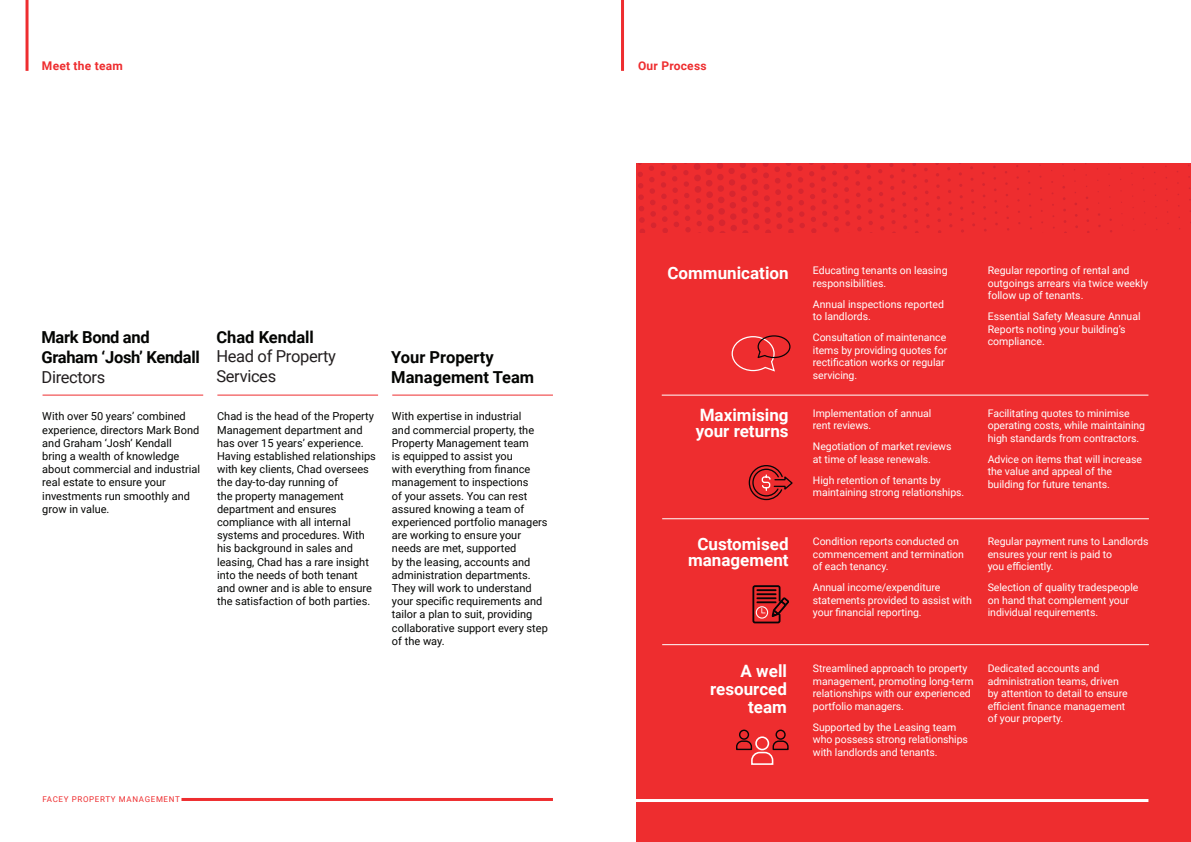
<style>
.page{position:relative;width:1191px;height:842px;background:#fff}
.page>*{position:absolute;margin:0;border:0;box-sizing:border-box;transform-origin:0 0}
.t1{font:700 17px/18px "Roboto";color:#fff;text-align:right}
.t2{font:700 16.5px/19.8px "Roboto";letter-spacing:-.02em;color:#040503}
.t3{font:16.5px/19.8px "Roboto";letter-spacing:-.02em;color:#231f20}
.t4{font:700 16.5px/19.8px "Roboto";color:#040503}
.t5{font:700 12px "Roboto";letter-spacing:.02em;color:#ee2d2f}
.t6{font:11px/13.2px "Roboto";color:#040503}
.Paragraph_Style_1{font:10.5px/12.5px "Roboto";letter-spacing:-.005em;color:#fff}
.t7{font:8px "Roboto";letter-spacing:.08em;color:#ee2d2f}
.s1{font-weight:400;color:#231f20}
.s2{font-weight:700;color:#040503}
</style>
<div class="page">
<hr style="left:621px;top:0;width:3px;height:71px;background:#ee2d2f">
<hr style="left:26px;top:0;width:3px;height:71px;background:#ee2d2f">
<hr style="left:181px;top:798px;width:372px;height:3px;background:#ee2d2f">
<div style="left:637px;top:163px;width:554px;height:679px;background:#ee2d2f"></div>
<svg style="left:638px;top:163px;width:280px;height:70px"></svg>
<hr style="left:43px;top:395px;width:160px;height:1px;background:#ee2d2f">
<hr style="left:217px;top:395px;width:161px;height:1px;background:#ee2d2f">
<hr style="left:392px;top:395px;width:161px;height:1px;background:#ee2d2f">
<hr style="left:662px;top:395px;width:486px;height:1px;background:#fff">
<hr style="left:662px;top:518px;width:486px;height:1px;background:#fff">
<hr style="left:662px;top:644px;width:486px;height:1px;background:#fff">
<hr style="left:635px;top:799px;width:513px;height:3px;background:#fff">
<svg style="left:731px;top:335px;width:60px;height:37px"></svg>
<svg style="left:748px;top:465px;width:45px;height:36px"></svg>
<svg style="left:752px;top:585px;width:36px;height:38px"></svg>
<svg style="left:736px;top:729px;width:53px;height:36px"></svg>
<p class="t5" style="left:42px;top:58px;width:83px">Meet the team</p>
<p class="t5" style="left:638px;top:58px;width:70px">Our Process</p>
<p class="t2" style="left:42px;top:327px;width:160px">Mark Bond and<br>Graham ‘Josh’ Kendall<br><span class="s1">Directors</span></p>
<p class="t3" style="left:216px;top:326px;width:121px"><span class="s2">Chad Kendall<br></span>Head of Property<br>Services</p>
<p class="t4" style="left:391px;top:346px;width:144px">Your Property<br>Management Team</p>
<p class="t6" style="left:42px;top:409px;width:159px">With over 50 years’ combined experience, directors Mark Bond and Graham ‘Josh’ Kendall<br>bring a wealth of knowledge about commercial and industrial real estate to ensure your investments run smoothly and grow in value.</p>
<p class="t6" style="left:217px;top:409px;width:160px">Chad is the head of the Property<br>Management department and has over 15 years’ experience.<br>Having established relationships with key clients, Chad oversees the day-to-day running of<br>the property management department and ensures compliance with all internal systems and procedures. With his background in sales and leasing, Chad has a rare insight into the needs of both tenant and owner and is able to ensure the satisfaction of both parties.</p>
<p class="t6" style="left:392px;top:409px;width:157px">With expertise in industrial<br>and commercial property, the<br>Property Management team<br>is equipped to assist you<br>with everything from finance management to inspections<br>of your assets. You can rest assured knowing a team of experienced portfolio managers are working to ensure your needs are met, supported<br>by the leasing, accounts and administration departments.<br>They will work to understand your specific requirements and tailor a plan to suit, providing collaborative support every step of the way.</p>
<p class="t7" style="left:43px;top:794px;width:139px">FACEY PROPERTY MANAGEMENT</p>
<p class="t1" style="left:667px;top:263px;width:123px">Communication</p>
<p class="t1" style="left:695px;top:407px;width:94px;line-height:16px;text-align:left">Maximising your returns</p>
<p class="t1" style="left:688px;top:535px;width:102px;line-height:16px;text-align:center">Customised management</p>
<p class="Paragraph_Style_1" style="left:813px;top:264px;width:136px">Educating tenants on leasing responsibilities.</p>
<p class="Paragraph_Style_1" style="left:813px;top:297px;width:133px">Annual inspections reported to landlords.</p>
<p class="Paragraph_Style_1" style="left:813px;top:331px;width:136px">Consultation of maintenance items by providing quotes for rectification works or regular servicing.</p>
<p class="Paragraph_Style_1" style="left:813px;top:406px;width:120px">Implementation of annual rent reviews.</p>
<p class="Paragraph_Style_1" style="left:813px;top:440px;width:140px">Negotiation of market reviews at time of lease renewals.</p>
<p class="Paragraph_Style_1" style="left:813px;top:473px;width:153px">High retention of tenants by maintaining strong relationships.</p>
<p class="Paragraph_Style_1" style="left:813px;top:535px;width:153px">Condition reports conducted on commencement and termination of each tenancy.</p>
<p class="Paragraph_Style_1" style="left:813px;top:581px;width:160px">Annual income/expenditure statements provided to assist with your financial reporting.</p>
<p class="Paragraph_Style_1" style="left:987px;top:264px;width:162px">Regular reporting of rental and outgoings arrears via twice weekly follow up of tenants.</p>
<p class="Paragraph_Style_1" style="left:987px;top:310px;width:154px">Essential Safety Measure Annual<br>Reports noting your building’s compliance.</p>
<p class="Paragraph_Style_1" style="left:987px;top:406px;width:159px">Facilitating quotes to minimise operating costs, while maintaining high standards from contractors.</p>
<p class="Paragraph_Style_1" style="left:987px;top:452px;width:156px">Advice on items that will increase the value and appeal of the building for future tenants.</p>
<p class="Paragraph_Style_1" style="left:987px;top:535px;width:162px">Regular payment runs to Landlords ensures your rent is paid to<br>you efficiently.</p>
<p class="Paragraph_Style_1" style="left:987px;top:581px;width:152px">Selection of quality tradespeople on hand that complement your individual requirements.</p>
<p class="t1" style="left:710px;top:661px;width:78px">A well resourced team</p>
<p class="Paragraph_Style_1" style="left:813px;top:662px;width:162px">Streamlined approach to property management, promoting long-term relationships with our experienced portfolio managers.</p>
<p class="Paragraph_Style_1" style="left:813px;top:720px;width:157px">Supported by the Leasing team who possess strong relationships with landlords and tenants.</p>
<p class="Paragraph_Style_1" style="left:987px;top:662px;width:141px">Dedicated accounts and administration teams, driven by attention to detail to ensure efficient finance management of your property.</p>
</div>
